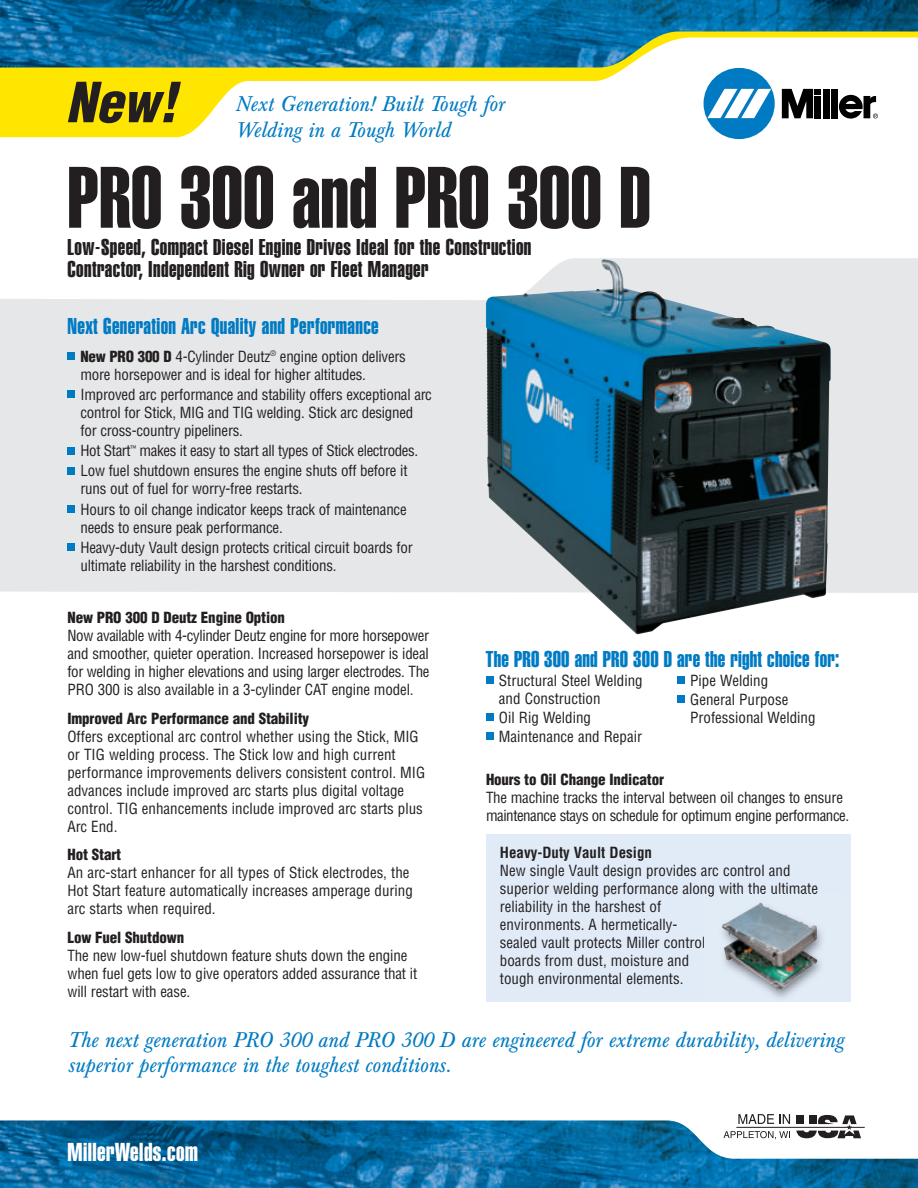
<style>
.page{position:relative;width:918px;height:1188px;background:#fff}
.page>*{position:absolute;margin:0;border:0;box-sizing:border-box;transform-origin:0 0}
.t1{font:85.5px "Helvetica Extra Compressed";color:#231f20}
.t2{font:italic 900 condensed 54px "Helvetica";color:#231f20}
.t3{font:25.5px "Helvetica Extra Compressed";letter-spacing:.02em;color:#fff}
.t4{font:22.5px/22.5px "Helvetica Extra Compressed";letter-spacing:.02em;color:#231f20}
.t5{font:22.5px "Helvetica Extra Compressed";letter-spacing:.02em;color:#007bc3}
.t6{font:italic 21px/25.3px "Baskerville BE";color:#007bc3}
.t7{font:condensed 15px/18px "Helvetica";letter-spacing:-.01em;color:#231f20}
.t8{font:900 condensed 15px "Helvetica";letter-spacing:-.01em;color:#231f20}
.t9{font:condensed 15px/18px "Helvetica";letter-spacing:-.03em;color:#231f20}
.t10{font:700 condensed 15px "Helvetica";color:#231f20}
.s1{font-weight:900}
</style>
<div class="page">
<svg style="left:0;top:68px;width:852px;height:69px"></svg>
<img style="left:0;top:0;width:918px;height:68px">
<img style="left:0;top:1121px;width:918px;height:67px">
<svg style="left:738px;top:1114px;width:52px;height:10px"></svg>
<svg style="left:724px;top:1131px;width:66px;height:8px"></svg>
<hr style="left:736px;top:1127px;width:129px;height:1px;background:#231f20">
<svg style="left:796px;top:1115px;width:65px;height:23px"></svg>
<svg style="left:0;top:258px;width:918px;height:335px;fill:#e6e7e9"></svg>
<div style="left:68px;top:544px;width:7px;height:7px;background:#007bc3"></div>
<div style="left:68px;top:505px;width:7px;height:7px;background:#007bc3"></div>
<div style="left:68px;top:467px;width:7px;height:7px;background:#007bc3"></div>
<div style="left:68px;top:447px;width:7px;height:7px;background:#007bc3"></div>
<div style="left:68px;top:391px;width:7px;height:7px;background:#007bc3"></div>
<div style="left:68px;top:353px;width:7px;height:7px;background:#007bc3"></div>
<div style="left:704px;top:68px;width:71px;height:71px;background:#007ac2;border-radius:50%"></div>
<svg style="left:707px;top:89px;width:64px;height:29px"></svg>
<div style="left:823px;top:89px;width:7px;height:29px;background:#000"></div>
<div style="left:832px;top:89px;width:6px;height:29px;background:#000"></div>
<svg style="left:782px;top:89px;width:39px;height:29px"></svg>
<svg style="left:839px;top:95px;width:39px;height:24px"></svg>
<img style="left:486px;top:259px;width:345px;height:375px">
<div style="left:486px;top:733px;width:7px;height:7px;background:#007bc3"></div>
<div style="left:486px;top:677px;width:7px;height:7px;background:#007bc3"></div>
<div style="left:677px;top:696px;width:7px;height:7px;background:#007bc3"></div>
<div style="left:677px;top:677px;width:7px;height:7px;background:#007bc3"></div>
<div style="left:486px;top:714px;width:7px;height:7px;background:#007bc3"></div>
<div style="left:486px;top:834px;width:364px;height:167px;background:#e1ebf7"></div>
<img style="left:705px;top:894px;width:141px;height:108px">
<img style="left:722px;top:903px;width:95px;height:88px">
<h2 class="t2" style="left:66px;top:82px;width:123px">New!</h2>
<h3 class="t6" style="left:235px;top:94px;width:271px">Next Generation! Built Tough for<br>Welding in a Tough World</h3>
<h1 class="t1" style="left:68px;top:167px;width:585px">PRO 300 and PRO 300 D</h1>
<h3 class="t4" style="left:68px;top:237px;width:465px">Low-Speed, Compact Diesel Engine Drives Ideal for the Construction<br>Contractor, Independent Rig Owner or Fleet Manager</h3>
<h3 class="t5" style="left:68px;top:318px;width:313px">Next Generation Arc Quality and Performance</h3>
<p class="t7" style="left:80px;top:349px;width:327px"><span class="s1">New PRO 300 D</span> 4-Cylinder Deutz<sup>®</sup> engine option delivers more horsepower and is ideal for higher altitudes.</p>
<p class="t7" style="left:80px;top:387px;width:353px">Improved arc performance and stability offers exceptional arc control for Stick, MIG and TIG welding. Stick arc designed for cross-country pipeliners.</p>
<p class="t7" style="left:80px;top:442px;width:339px;line-height:20.1px">Hot Start<sup>™</sup> makes it easy to start all types of Stick electrodes.<br>Low fuel shutdown ensures the engine shuts off before it</p>
<p class="t7" style="left:80px;top:480px;width:328px;line-height:20.1px">runs out of fuel for worry-free restarts.<br>Hours to oil change indicator keeps track of maintenance</p>
<p class="t7" style="left:80px;top:518px;width:334px;line-height:20.1px">needs to ensure peak performance.<br>Heavy-duty Vault design protects critical circuit boards for</p>
<p class="t7" style="left:80px;top:557px;width:258px">ultimate reliability in the harshest conditions.</p>
<p class="t8" style="left:68px;top:612px;width:219px">New PRO 300 D Deutz Engine Option</p>
<p class="t7" style="left:68px;top:628px;width:364px;text-align:justify">Now available with 4-cylinder Deutz engine for more horsepower and smoother, quieter operation. Increased horsepower is ideal for welding in higher elevations and using larger electrodes. The PRO 300 is also available in a 3-cylinder CAT engine model.</p>
<p class="t8" style="left:68px;top:712px;width:243px">Improved Arc Performance and Stability</p>
<p class="t7" style="left:68px;top:728px;width:359px">Offers exceptional arc control whether using the Stick, MIG or TIG welding process. The Stick low and high current performance improvements delivers consistent control. MIG advances include improved arc starts plus digital voltage control. TIG enhancements include improved arc starts plus Arc End.</p>
<p class="t8" style="left:68px;top:849px;width:55px">Hot Start</p>
<p class="t7" style="left:68px;top:865px;width:347px">An arc-start enhancer for all types of Stick electrodes, the<br>Hot Start feature automatically increases amperage during arc starts when required.</p>
<p class="t8" style="left:68px;top:932px;width:118px">Low Fuel Shutdown</p>
<p class="t7" style="left:68px;top:948px;width:351px">The new low-fuel shutdown feature shuts down the engine when fuel gets low to give operators added assurance that it will restart with ease.</p>
<h3 class="t5" style="left:486px;top:651px;width:355px">The PRO 300 and PRO 300 D are the right choice for:</h3>
<p class="t7" style="left:499px;top:672px;width:145px;line-height:18.8px">Structural Steel Welding and Construction<br>Oil Rig Welding<br>Maintenance and Repair</p>
<p class="t7" style="left:690px;top:672px;width:127px;line-height:18.6px">Pipe Welding<br>General Purpose<br>Professional Welding</p>
<p class="t8" style="left:486px;top:774px;width:180px">Hours to Oil Change Indicator</p>
<p class="t9" style="left:486px;top:790px;width:365px">The machine tracks the interval between oil changes to ensure maintenance stays on schedule for optimum engine performance.</p>
<p class="t10" style="left:500px;top:847px;width:154px">Heavy-Duty Vault Design</p>
<p class="t7" style="left:500px;top:863px;width:320px">New single Vault design provides arc control and superior welding performance along with the ultimate reliability in the harshest of<br>environments. A hermetically-<br>sealed vault protects Miller control<br>boards from dust, moisture and<br>tough environmental elements.</p>
<h3 class="t6" style="left:67px;top:1029px;width:777px">The next generation PRO 300 and PRO 300 D are engineered for extreme durability, delivering superior performance in the toughest conditions.</h3>
<h3 class="t3" style="left:68px;top:1142px;width:132px">MillerWelds.com</h3>
</div>
